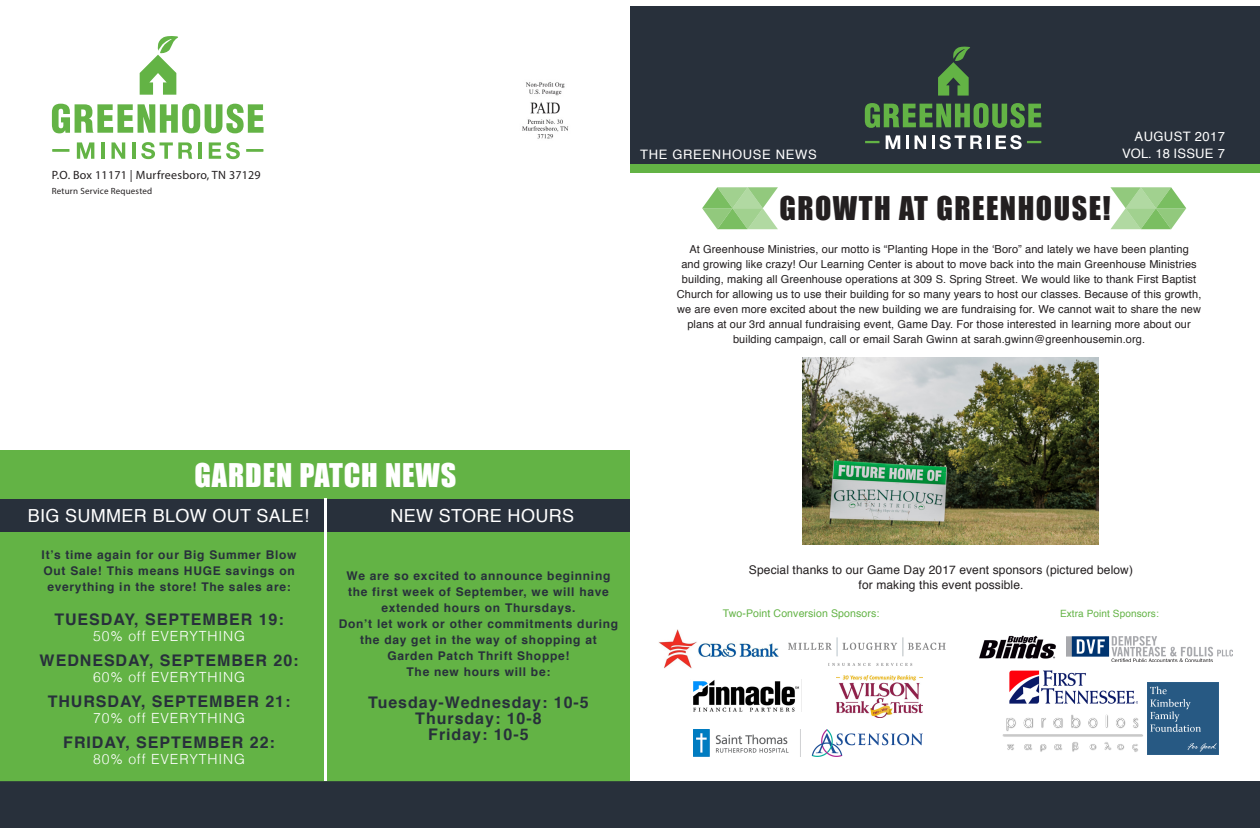
<style>
.page{position:relative;width:1260px;height:828px;background:#fff}
.page>*{position:absolute;margin:0;border:0;box-sizing:border-box;transform-origin:0 0}
.t1{font:30px "Impact";letter-spacing:.05em;color:#231f20}
.t2{font:30px "Impact";letter-spacing:.03em;color:#fff}
.t3{font:18px "Helvetica";letter-spacing:.02em;color:#fff}
.t4{font:700 16px "Helvetica";letter-spacing:.06em;color:#28303b}
.t5{font:300 14px "Helvetica";letter-spacing:.06em;color:#fff}
.t6{font:13px "Helvetica";letter-spacing:.03em;color:#fff}
.t7{font:13px "Helvetica";letter-spacing:.05em;color:#fff}
.t8{font:700 12px/16px "Helvetica";letter-spacing:.06em;color:#28303b;text-align:center}
.t9{font:12px/15px "Helvetica";letter-spacing:.01em;color:#231f20;text-align:center}
.t10{font:12px "Myriad Pro";letter-spacing:.02em;color:#231f20}
.t11{font:11px/15px "Helvetica";letter-spacing:.01em;color:#231f20;text-align:center}
.t12{font:10.6px "Helvetica";letter-spacing:.01em;color:#63b345}
.t13{font:10px "Helvetica";letter-spacing:.01em;color:#63b345}
.t14{font:9px "Myriad Pro";letter-spacing:.02em;color:#231f20}
</style>
<div class="page">
<div style="left:630px;top:163px;width:630px;height:10px;background:#63b345"></div>
<div style="left:630px;top:6px;width:630px;height:157px;background:#28303b"></div>
<div style="left:0;top:781px;width:1260px;height:47px;background:#28303b"></div>
<div style="left:0;top:450px;width:630px;height:331px;background:#63b345"></div>
<svg style="left:702px;top:187px;width:76px;height:42px"></svg>
<svg style="left:1110px;top:187px;width:76px;height:42px"></svg>
<img style="left:522px;top:82px;width:47px;height:57px">
<div style="left:0;top:499px;width:630px;height:33px;background:#28303b"></div>
<hr style="left:324px;top:499px;width:3px;height:282px;background:#fff">
<img style="left:1009px;top:670px;width:128px;height:34px">
<img style="left:659px;top:629px;width:119px;height:39px">
<img style="left:1067px;top:636px;width:165px;height:26px">
<img style="left:1147px;top:683px;width:71px;height:71px">
<img style="left:1002px;top:715px;width:141px;height:37px">
<img style="left:693px;top:680px;width:106px;height:32px">
<img style="left:837px;top:675px;width:86px;height:42px">
<img style="left:788px;top:638px;width:157px;height:27px">
<img style="left:802px;top:357px;width:297px;height:188px">
<img style="left:693px;top:729px;width:230px;height:28px">
<img style="left:979px;top:635px;width:77px;height:24px">
<svg style="left:140px;top:36px;width:38px;height:59px"></svg>
<svg style="left:52px;top:104px;width:212px;height:29px"></svg>
<svg style="left:77px;top:142px;width:17px;height:17px"></svg>
<hr style="left:101px;top:142px;width:4px;height:17px;background:#63b345">
<svg style="left:111px;top:142px;width:14px;height:17px"></svg>
<hr style="left:132px;top:142px;width:4px;height:17px;background:#63b345">
<svg style="left:141px;top:142px;width:51px;height:17px"></svg>
<hr style="left:198px;top:142px;width:4px;height:17px;background:#63b345">
<svg style="left:209px;top:142px;width:31px;height:17px"></svg>
<svg style="left:246px;top:149px;width:17px;height:3px"></svg>
<svg style="left:52px;top:149px;width:17px;height:3px"></svg>
<svg style="left:938px;top:46px;width:32px;height:50px"></svg>
<svg style="left:865px;top:103px;width:176px;height:25px"></svg>
<svg style="left:886px;top:135px;width:14px;height:14px"></svg>
<hr style="left:906px;top:135px;width:3px;height:14px;background:#fff">
<svg style="left:915px;top:135px;width:11px;height:14px"></svg>
<hr style="left:932px;top:135px;width:3px;height:14px;background:#fff">
<svg style="left:939px;top:135px;width:43px;height:14px"></svg>
<hr style="left:987px;top:135px;width:3px;height:14px;background:#fff">
<svg style="left:996px;top:135px;width:45px;height:14px"></svg>
<svg style="left:865px;top:141px;width:14px;height:2px"></svg>
<p class="t10" style="left:52px;top:168px;width:210px">P.O. Box 11171 | Murfreesboro, TN 37129</p>
<p class="t14" style="left:52px;top:186px;width:102px">Return Service Requested</p>
<p class="t7" style="left:640px;top:144px;width:178px">THE GREENHOUSE NEWS</p>
<p class="t6" style="left:1135px;top:126px;width:92px">AUGUST 2017</p>
<p class="t6" style="left:1122px;top:143px;width:104px">VOL. 18 ISSUE 7</p>
<p class="t1" style="left:779px;top:185px;width:333px">GROWTH AT GREENHOUSE!</p>
<p class="t11" style="left:677px;top:242px;width:526px">At Greenhouse Ministries, our motto is “Planting Hope in the ‘Boro” and lately we have been planting<br>and growing like crazy! Our Learning Center is about to move back into the main Greenhouse Ministries building, making all Greenhouse operations at 309 S. Spring Street. We would like to thank First Baptist Church for allowing us to use their building for so many years to host our classes. Because of this growth, we are even more excited about the new building we are fundraising for. We cannot wait to share the new plans at our 3rd annual fundraising event, Game Day. For those interested in learning more about our building campaign, call or email Sarah Gwinn at sarah.gwinn@greenhousemin.org.</p>
<p class="t2" style="left:195px;top:452px;width:263px">GARDEN PATCH NEWS</p>
<p class="t3" style="left:390px;top:502px;width:185px">NEW STORE HOURS</p>
<p class="t3" style="left:28px;top:502px;width:283px">BIG SUMMER BLOW OUT SALE!</p>
<p class="t8" style="left:42px;top:547px;width:256px">It’s time again for our Big Summer Blow<br>Out Sale! This means HUGE savings on everything in the store! The sales are:</p>
<p class="t4" style="left:54px;top:606px;width:231px">TUESDAY, SEPTEMBER 19:</p>
<p class="t5" style="left:93px;top:624px;width:153px">50% off EVERYTHING</p>
<p class="t4" style="left:40px;top:647px;width:260px">WEDNESDAY, SEPTEMBER 20:</p>
<p class="t5" style="left:93px;top:665px;width:153px">60% off EVERYTHING</p>
<p class="t4" style="left:48px;top:688px;width:244px">THURSDAY, SEPTEMBER 21:</p>
<p class="t5" style="left:93px;top:706px;width:153px">70% off EVERYTHING</p>
<p class="t4" style="left:63px;top:729px;width:213px">FRIDAY, SEPTEMBER 22:</p>
<p class="t5" style="left:93px;top:747px;width:153px">80% off EVERYTHING</p>
<p class="t8" style="left:347px;top:568px;width:265px">We are so excited to announce beginning the first week of September, we will have extended hours on Thursdays.</p>
<p class="t8" style="left:339px;top:616px;width:281px">Don’t let work or other commitments during the day get in the way of shopping at</p>
<p class="t8" style="left:387px;top:648px;width:184px">Garden Patch Thrift Shoppe!</p>
<p class="t8" style="left:407px;top:664px;width:145px">The new hours will be:</p>
<p class="t4" style="left:368px;top:689px;width:222px">Tuesday-Wednesday: 10-5</p>
<p class="t4" style="left:415px;top:705px;width:128px">Thursday: 10-8</p>
<p class="t4" style="left:428px;top:721px;width:102px">Friday: 10-5</p>
<p class="t9" style="left:749px;top:563px;width:386px">Special thanks to our Game Day 2017 event sponsors (pictured below) for making this event possible.</p>
<p class="t12" style="left:723px;top:605px;width:158px">Two-Point Conversion Sponsors:</p>
<p class="t13" style="left:1060px;top:606px;width:100px">Extra Point Sponsors:</p>
</div>
